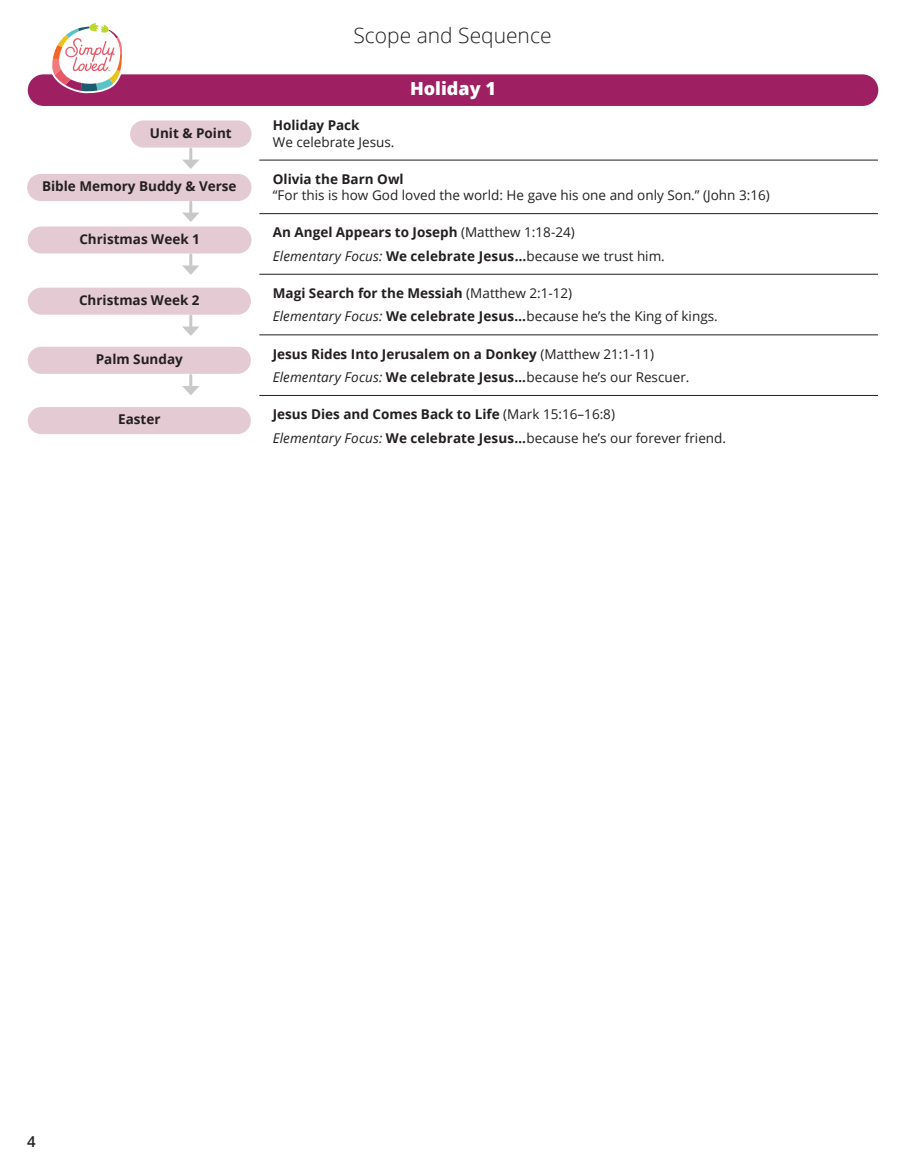
<style>
.page{position:relative;width:905px;height:1175px;background:#fff}
.page>*{position:absolute;margin:0;border:0;box-sizing:border-box;transform-origin:0 0}
.t1{font:300 21px "Open Sans";color:#231f20}
.t2{font:800 18px "Open Sans";color:#fff}
.t3{font:600 15px "Open Sans";color:#231f20}
.t4{font:700 13.5px/23.2px "Open Sans";color:#231f20}
.t5{font:13.5px/23.2px "Open Sans";color:#231f20}
.s1{font-weight:400}
.s2{font-weight:400;font-style:italic}
.s3{font-weight:700}
.s4{font-style:italic}
</style>
<div class="page">
<div style="left:27px;top:174px;width:224px;height:27px;background:#e4cad3;border-radius:14px"></div>
<div style="left:130px;top:120px;width:121px;height:28px;background:#e4cad3;border-radius:14px"></div>
<div style="left:28px;top:226px;width:223px;height:27px;background:#e4cad3;border-radius:14px"></div>
<div style="left:28px;top:288px;width:223px;height:27px;background:#e4cad3;border-radius:14px"></div>
<div style="left:28px;top:347px;width:223px;height:27px;background:#e4cad3;border-radius:14px"></div>
<div style="left:28px;top:407px;width:223px;height:27px;background:#e4cad3;border-radius:14px"></div>
<div style="left:28px;top:74px;width:850px;height:32px;background:#9e1f62;border-radius:16px"></div>
<svg style="left:182px;top:149px;width:17px;height:20px"></svg>
<svg style="left:182px;top:202px;width:17px;height:20px"></svg>
<svg style="left:182px;top:255px;width:17px;height:20px"></svg>
<svg style="left:182px;top:316px;width:17px;height:20px"></svg>
<svg style="left:182px;top:375px;width:17px;height:20px"></svg>
<hr style="left:259px;top:160px;width:619px;height:1px;background:#231f20">
<hr style="left:259px;top:213px;width:619px;height:1px;background:#231f20">
<hr style="left:259px;top:274px;width:619px;height:1px;background:#231f20">
<hr style="left:259px;top:334px;width:619px;height:1px;background:#231f20">
<hr style="left:259px;top:395px;width:619px;height:1px;background:#231f20">
<svg style="left:49px;top:23px;width:75px;height:71px"></svg>
<p class="t4" style="left:150px;top:121px;width:83px">Unit &amp; Point</p>
<p class="t4" style="left:42px;top:174px;width:196px">Bible Memory Buddy &amp; Verse</p>
<p class="t4" style="left:79px;top:227px;width:122px">Christmas Week 1</p>
<p class="t4" style="left:79px;top:288px;width:122px">Christmas Week 2</p>
<p class="t4" style="left:96px;top:347px;width:89px">Palm Sunday</p>
<p class="t4" style="left:118px;top:407px;width:44px">Easter</p>
<h1 class="t1" style="left:353px;top:21px;width:199px">Scope and Sequence</h1>
<h2 class="t2" style="left:410px;top:75px;width:87px">Holiday 1</h2>
<p class="t4" style="left:273px;top:113px;width:88px">Holiday Pack</p>
<p class="t5" style="left:273px;top:130px;width:123px">We celebrate Jesus.</p>
<p class="t4" style="left:273px;top:167px;width:132px">Olivia the Barn Owl</p>
<p class="t5" style="left:273px;top:183px;width:498px">“For this is how God loved the world: He gave his one and only Son.” (John 3:16)</p>
<p class="t4" style="left:273px;top:221px;width:393px">An Angel Appears to Joseph <span class="s1">(Matthew 1:18-24)<br></span><span class="s2">Elementary Focus:</span> We celebrate Jesus…<span class="s1">because we trust him.</span></p>
<p class="t5" style="left:273px;top:281px;width:446px"><span class="s3">Magi Search for the Messiah</span> (Matthew 2:1-12)<br><span class="s4">Elementary Focus:</span> <span class="s3">We celebrate Jesus…</span>because he’s the King of kings.</p>
<p class="t4" style="left:273px;top:342px;width:418px">Jesus Rides Into Jerusalem on a Donkey <span class="s1">(Matthew 21:1-11)<br></span><span class="s2">Elementary Focus:</span> We celebrate Jesus…<span class="s1">because he’s our Rescuer.</span></p>
<p class="t4" style="left:273px;top:402px;width:455px">Jesus Dies and Comes Back to Life <span class="s1">(Mark 15:16–16:8)<br></span><span class="s2">Elementary Focus:</span> We celebrate Jesus…<span class="s1">because he’s our forever friend.</span></p>
<p class="t3" style="left:27px;top:1131px;width:10px">4</p>
</div>
